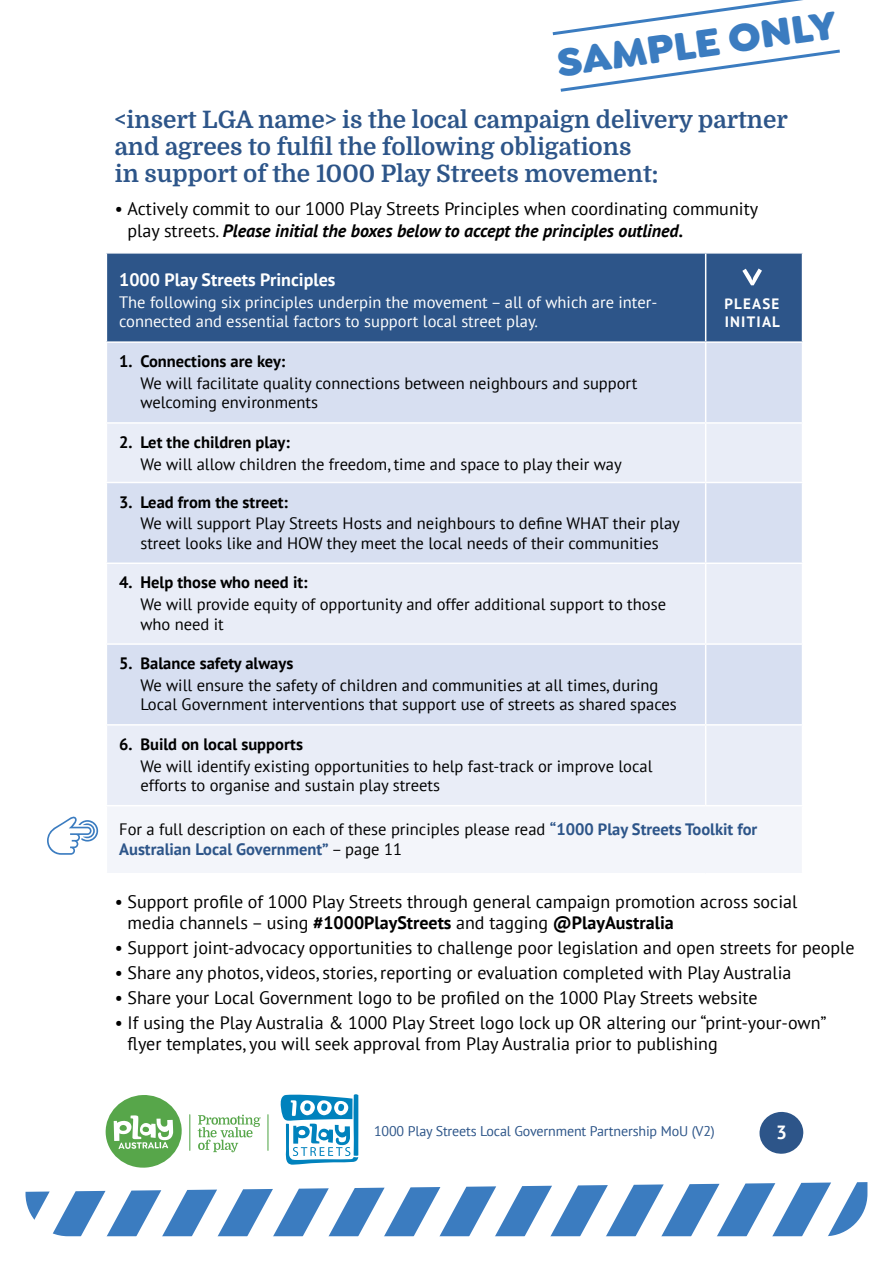
<style>
.page{position:relative;width:893px;height:1263px;background:#fff}
.page>*{position:absolute;margin:0;border:0;box-sizing:border-box;transform-origin:0 0}
.t1{font:900 41.7px "Goldplay";color:#3b7cc0}
.t2{font:700 24px/27px "Domine";color:#2d5589}
.t3{font:700 19.05px "PT Sans";color:#fff}
.t4{font:18px/21.6px "PT Sans";color:#000}
.t5{font:700 18px "PT Sans";color:#fff}
.t6{font:16.5px/19.5px "PT Sans";color:#000}
.t7{font:700 16.5px "PT Sans";color:#000}
.t8{font:16.5px/19.5px "PT Sans";color:#fff}
.t9{font:700 15px/18px "PT Sans";letter-spacing:.08em;color:#fff}
.t10{font:14.1px "PT Sans";letter-spacing:-.01em;color:#2d5589}
.s1{font-weight:700;font-style:italic}
.s2{font-weight:700;color:#2d5589}
.s3{font-weight:700}
</style>
<div class="page">
<svg style="left:26px;top:1182px;width:841px;height:54px"></svg>
<svg style="left:759px;top:1111px;width:45px;height:43px"></svg>
<svg style="left:280px;top:1094px;width:78px;height:71px"></svg>
<svg style="left:105px;top:1095px;width:77px;height:73px"></svg>
<svg style="left:198px;top:1114px;width:62px;height:38px"></svg>
<hr style="left:189px;top:1115px;width:1px;height:35px;background:#57a84d">
<hr style="left:267px;top:1115px;width:1px;height:35px;background:#57a84d">
<div style="left:107px;top:254px;width:695px;height:87px;background:#2d5589"></div>
<div style="left:107px;top:343px;width:695px;height:79px;background:#d7dff1"></div>
<svg style="left:107px;top:424px;width:695px;height:381px;background:#e1e7f4"></svg>
<div style="left:106px;top:806px;width:696px;height:68px;background:#f3f5fa"></div>
<hr style="left:705px;top:254px;width:1px;height:87px;background:#fff">
<hr style="left:705px;top:343px;width:1px;height:79px;background:#fff">
<hr style="left:705px;top:424px;width:1px;height:58px;background:#fff">
<hr style="left:106px;top:482px;width:600px;height:1px;background:#fff">
<hr style="left:706px;top:482px;width:97px;height:1px;background:#fff">
<hr style="left:705px;top:483px;width:1px;height:79px;background:#fff">
<hr style="left:106px;top:562px;width:600px;height:2px;background:#fff">
<hr style="left:706px;top:562px;width:97px;height:2px;background:#fff">
<hr style="left:705px;top:564px;width:1px;height:79px;background:#fff">
<hr style="left:106px;top:643px;width:600px;height:2px;background:#fff">
<hr style="left:706px;top:643px;width:97px;height:2px;background:#fff">
<hr style="left:705px;top:645px;width:1px;height:79px;background:#fff">
<hr style="left:106px;top:724px;width:600px;height:2px;background:#fff">
<hr style="left:706px;top:724px;width:97px;height:2px;background:#fff">
<hr style="left:705px;top:726px;width:1px;height:79px;background:#fff">
<hr style="left:106px;top:806px;width:1px;height:67px;background:#fff">
<hr style="left:106px;top:873px;width:600px;height:1px;background:#fff">
<hr style="left:706px;top:873px;width:97px;height:1px;background:#fff">
<svg style="left:742px;top:268px;width:20px;height:17px"></svg>
<svg style="left:552px;top:0;width:251px;height:36px"></svg>
<svg style="left:560px;top:49px;width:280px;height:43px"></svg>
<svg style="left:47px;top:816px;width:51px;height:39px"></svg>
<h1 class="t1" style="left:553px;top:35px;width:284px;rotate:-8deg">SAMPLE ONLY</h1>
<h2 class="t2" style="left:115px;top:106px;width:674px">&lt;insert LGA name&gt; is the local campaign delivery partner and agrees to fulfil the following obligations<br>in support of the 1000 Play Streets movement:</h2>
<p class="t4" style="left:128px;top:198px;width:632px;text-indent:-13px">• Actively commit to our 1000 Play Streets Principles when coordinating community play streets. <span class="s1">Please initial the boxes below to accept the principles outlined.</span></p>
<p class="t5" style="left:119px;top:268px;width:218px">1000 Play Streets Principles</p>
<p class="t8" style="left:119px;top:292px;width:540px">The following six principles underpin the movement – all of which are inter&shy;connected and essential factors to support local street play.</p>
<p class="t9" style="left:724px;top:295px;width:57px">PLEASE<br>INITIAL</p>
<p class="t7" style="left:119px;top:350px;width:168px">1. Connections are key:</p>
<p class="t6" style="left:140px;top:373px;width:498px">We will facilitate quality connections between neighbours and support welcoming environments</p>
<p class="t7" style="left:119px;top:431px;width:172px">2. Let the children play:</p>
<p class="t6" style="left:140px;top:454px;width:483px">We will allow children the freedom, time and space to play their way</p>
<p class="t7" style="left:119px;top:491px;width:170px">3. Lead from the street:</p>
<p class="t6" style="left:140px;top:513px;width:541px">We will support Play Streets Hosts and neighbours to define WHAT their play street looks like and HOW they meet the local needs of their communities</p>
<p class="t7" style="left:119px;top:572px;width:190px">4. Help those who need it:</p>
<p class="t6" style="left:140px;top:594px;width:527px">We will provide equity of opportunity and offer additional support to those who need it</p>
<p class="t7" style="left:119px;top:652px;width:176px">5. Balance safety always</p>
<p class="t6" style="left:140px;top:675px;width:538px">We will ensure the safety of children and communities at all times, during<br>Local Government interventions that support use of streets as shared spaces</p>
<p class="t7" style="left:119px;top:733px;width:185px">6. Build on local supports</p>
<p class="t6" style="left:140px;top:756px;width:514px">We will identify existing opportunities to help fast-track or improve local efforts to organise and sustain play streets</p>
<p class="t6" style="left:119px;top:819px;width:640px">For a full description on each of these principles please read <span class="s2">“1000 Play Streets Toolkit for<br>Australian Local Government”</span> – page 11</p>
<p class="t4" style="left:128px;top:890px;width:671px;text-indent:-13px">• Support profile of 1000 Play Streets through general campaign promotion across social media channels – using <span class="s3">#1000PlayStreets</span> and tagging <span class="s3">@PlayAustralia</span></p>
<p class="t4" style="left:115px;top:937px;width:741px">• Support joint-advocacy opportunities to challenge poor legislation and open streets for people</p>
<p class="t4" style="left:115px;top:961px;width:678px">• Share any photos, videos, stories, reporting or evaluation completed with Play Australia</p>
<p class="t4" style="left:115px;top:986px;width:644px">• Share your Local Government logo to be profiled on the 1000 Play Streets website</p>
<p class="t4" style="left:128px;top:1011px;width:701px;text-indent:-13px">• If using the Play Australia &amp; 1000 Play Street logo lock up OR altering our “print-your-own” flyer templates, you will seek approval from Play Australia prior to publishing</p>
<p class="t10" style="left:374px;top:1122px;width:342px">1000 Play Streets Local Government Partnership MoU (V2)</p>
<p class="t3" style="left:776px;top:1119px;width:12px">3</p>
</div>
